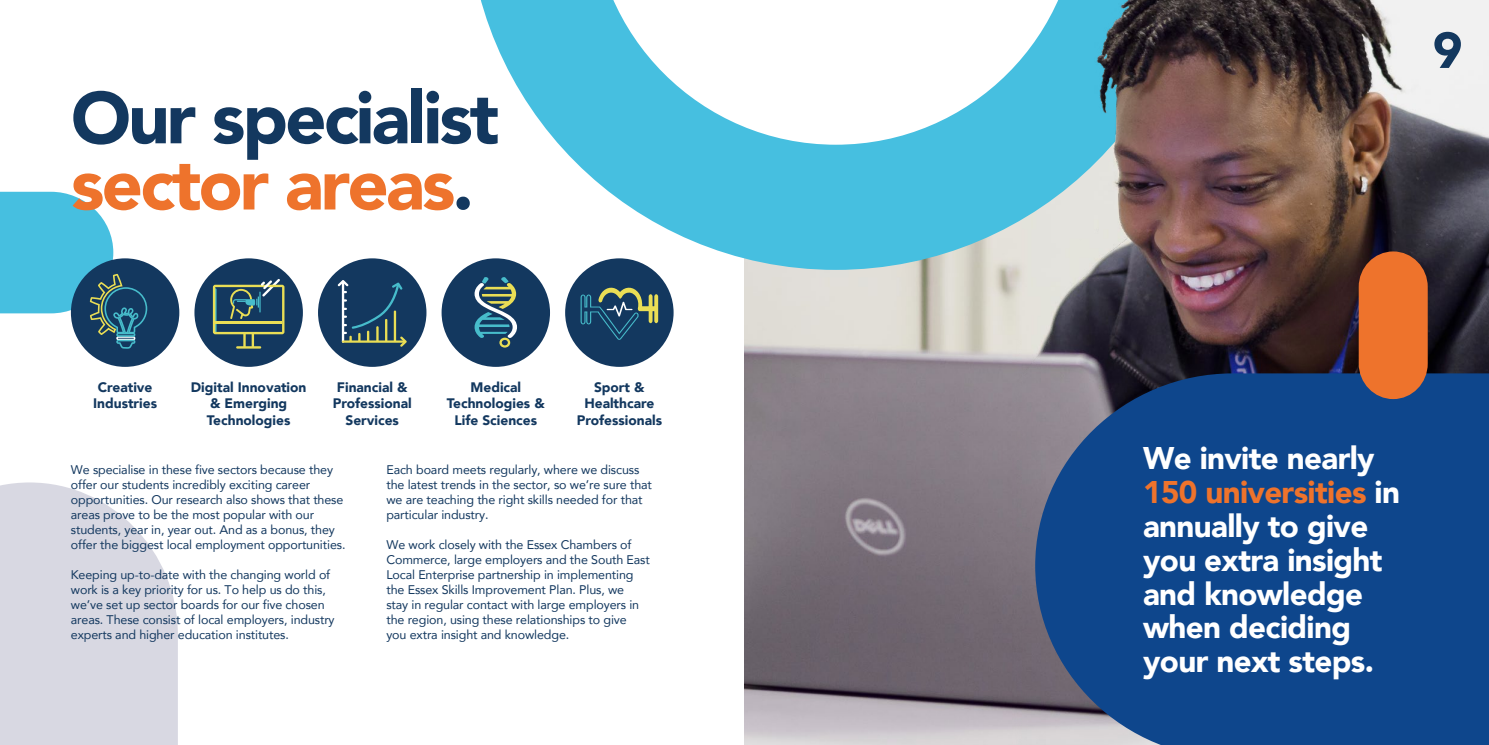
<style>
.page{position:relative;width:1489px;height:745px;background:#fff}
.page>*{position:absolute;margin:0;border:0;box-sizing:border-box;transform-origin:0 0}
.t1{font:900 72.25px/66.1px "Avenir";letter-spacing:-.04em;color:#13385f}
.t2{font:900 50.12px "Avenir";color:#13385f}
.t3{font:900 31.25px/33.8px "Avenir";letter-spacing:-.02em;color:#fff}
.t4{font:900 13.75px/16.2px "Avenir";color:#13385f;text-align:center}
.t5{font:12.5px/15px "Avenir";letter-spacing:-.01em;color:#13385f}
.s1{color:#ee732c}
</style>
<div class="page">
<img style="left:744px;top:0;width:744px;height:744px">
<div style="left:71px;top:258px;width:108px;height:108px;background:#13385f;border-radius:50%"></div>
<svg style="left:405px;top:0;width:861px;height:332px"></svg>
<div style="left:194px;top:258px;width:109px;height:108px;background:#13385f;border-radius:50%"></div>
<div style="left:441px;top:258px;width:109px;height:108px;background:#13385f;border-radius:50%"></div>
<div style="left:565px;top:258px;width:108px;height:108px;background:#13385f;border-radius:50%"></div>
<svg style="left:0;top:482px;width:178px;height:262px;background:#dcdce5"></svg>
<div style="left:318px;top:258px;width:108px;height:108px;background:#13385f;border-radius:50%"></div>
<svg style="left:1035px;top:373px;width:453px;height:371px;background:#184a8b"></svg>
<svg style="left:1358px;top:251px;width:69px;height:148px;background:#d66b30"></svg>
<svg style="left:337px;top:280px;width:69px;height:66px"></svg>
<svg style="left:0;top:192px;width:147px;height:156px"></svg>
<hr style="left:236px;top:346px;width:25px;height:2px;background:#eade55">
<svg style="left:213px;top:279px;width:71px;height:68px"></svg>
<svg style="left:580px;top:287px;width:78px;height:52px"></svg>
<svg style="left:474px;top:277px;width:43px;height:70px"></svg>
<h1 class="t1" style="left:71px;top:83px;width:430px">Our specialist <span class="s1">sector areas</span>.</h1>
<p class="t4" style="left:93px;top:378px;width:65px">Creative<br>Industries</p>
<p class="t4" style="left:191px;top:378px;width:117px">Digital Innovation &amp; Emerging<br>Technologies</p>
<p class="t4" style="left:447px;top:378px;width:100px">Medical<br>Technologies &amp;<br>Life Sciences</p>
<p class="t4" style="left:576px;top:378px;width:87px">Sport &amp;<br>Healthcare<br>Professionals</p>
<p class="t4" style="left:333px;top:378px;width:80px">Financial &amp;<br>Professional<br>Services</p>
<p class="t5" style="left:71px;top:461px;width:276px">We specialise in these five sectors because they offer our students incredibly exciting career opportunities. Our research also shows that these areas prove to be the most popular with our students, year in, year out. And as a bonus, they offer the biggest local employment opportunities.</p>
<p class="t5" style="left:71px;top:566px;width:265px">Keeping up-to-date with the changing world of work is a key priority for us. To help us do this, we’ve set up sector boards for our five chosen areas. These consist of local employers, industry experts and higher education institutes.</p>
<p class="t5" style="left:386px;top:461px;width:267px">Each board meets regularly, where we discuss the latest trends in the sector, so we’re sure that we are teaching the right skills needed for that particular industry.</p>
<p class="t5" style="left:386px;top:536px;width:265px">We work closely with the Essex Chambers of Commerce, large employers and the South East Local Enterprise partnership in implementing the Essex Skills Improvement Plan. Plus, we<br>stay in regular contact with large employers in the region, using these relationships to give you extra insight and knowledge.</p>
<h2 class="t2" style="left:1432px;top:7px;width:31px">9</h2>
<h3 class="t3" style="left:1143px;top:440px;width:258px">We invite nearly<br><span class="s1">150 universities</span> in annually to give you extra insight and knowledge when deciding your next steps.</h3>
</div>
